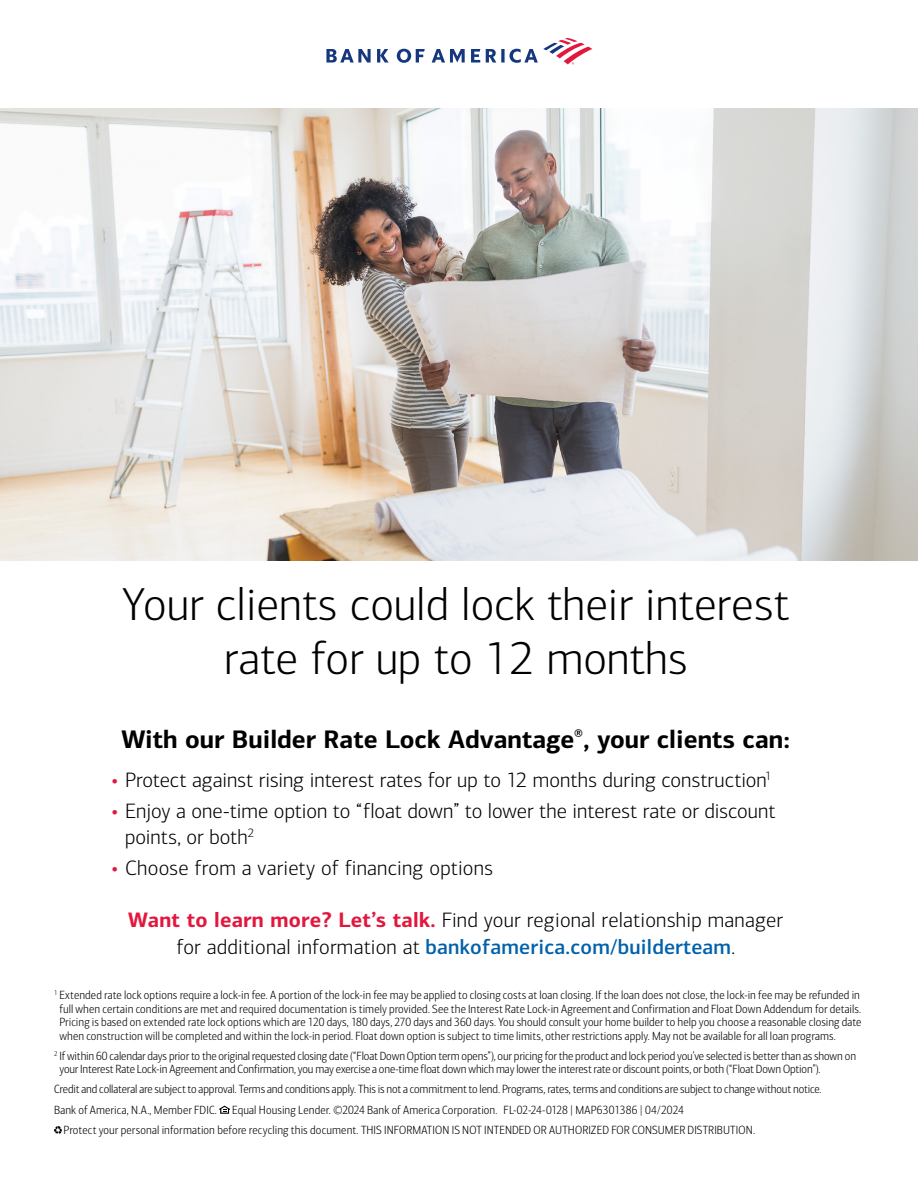
<style>
.page{position:relative;width:918px;height:1188px;background:#fff}
.page>*{position:absolute;margin:0;border:0;box-sizing:border-box;transform-origin:0 0}
.t1{font:300 46.5px/54px "Connections";color:#000;text-align:center}
.t2{font:700 25.5px "Connections";color:#000}
.t3{font:300 21px/25.5px "Connections";color:#000}
.t4{font:300 12px/13.5px "Connections Cond";letter-spacing:-.005em;color:#000;text-align:justify}
.t5{font:300 12px "Connections Cond";letter-spacing:.015em;color:#000}
.s1{font-weight:400;color:#e3173e}
.s2{font-weight:700;color:#e3173e}
.s3{font-weight:500;color:#0061aa}
</style>
<div class="page">
<img style="left:0;top:108px;width:918px;height:452px">
<svg style="left:326px;top:38px;width:266px;height:26px"></svg>
<svg style="left:219px;top:1106px;width:11px;height:8px"></svg>
<svg style="left:54px;top:1126px;width:8px;height:8px"></svg>
<h1 class="t1" style="left:122px;top:578px;width:668px">Your clients could lock their interest rate for up to 12 months</h1>
<p class="t2" style="left:122px;top:724px;width:670px">With our Builder Rate Lock Advantage<sup>®</sup>, your clients can:</p>
<p class="t3" style="left:112px;top:768px;width:662px"><span class="s1">•</span> Protect against rising interest rates for up to 12 months during construction<sup>1</sup></p>
<p class="t3" style="left:125px;top:799px;width:652px;text-indent:-14px"><span class="s1">•</span> Enjoy a one-time option to “float down” to lower the interest rate or discount points, or both<sup>2</sup></p>
<p class="t3" style="left:112px;top:855px;width:383px"><span class="s1">•</span> Choose from a variety of financing options</p>
<p class="t3" style="left:128px;top:907px;width:656px;line-height:27px;text-align:center"><span class="s2">Want to learn more? Let’s talk.</span> Find your regional relationship manager for additional information at <span class="s3">bankofamerica.com/builderteam</span>.</p>
<p class="t4" style="left:59px;top:988px;width:804px;text-indent:-5px"><sup>1</sup> Extended rate lock options require a lock-in fee. A portion of the lock-in fee may be applied to closing costs at loan closing. If the loan does not close, the lock-in fee may be refunded in full when certain conditions are met and required documentation is timely provided. See the Interest Rate Lock-in Agreement and Confirmation and Float Down Addendum for details.<br>Pricing is based on extended rate lock options which are 120 days, 180 days, 270 days and 360 days. You should consult your home builder to help you choose a reasonable closing date when construction will be completed and within the lock-in period. Float down option is subject to time limits, other restrictions apply. May not be available for all loan programs.</p>
<p class="t4" style="left:59px;top:1049px;width:798px;text-indent:-5px"><sup>2</sup> If within 60 calendar days prior to the original requested closing date (“Float Down Option term opens”), our pricing for the product and lock period you’ve selected is better than as shown on your Interest Rate Lock-in Agreement and Confirmation, you may exercise a one-time float down which may lower the interest rate or discount points, or both (“Float Down Option”).</p>
<p class="t4" style="left:54px;top:1083px;width:769px">Credit and collateral are subject to approval. Terms and conditions apply. This is not a commitment to lend. Programs, rates, terms and conditions are subject to change without notice.</p>
<p class="t5" style="left:54px;top:1103px;width:164px">Bank of America, N.A., Member FDIC.</p>
<p class="t4" style="left:232px;top:1103px;width:267px">Equal Housing Lender. ©2024 Bank of America Corporation.</p>
<p class="t4" style="left:504px;top:1103px;width:182px">FL-02-24-0128 | MAP6301386 | 04/2024</p>
<p class="t4" style="left:63px;top:1123px;width:693px">Protect your personal information before recycling this document. THIS INFORMATION IS NOT INTENDED OR AUTHORIZED FOR CONSUMER DISTRIBUTION.</p>
</div>
